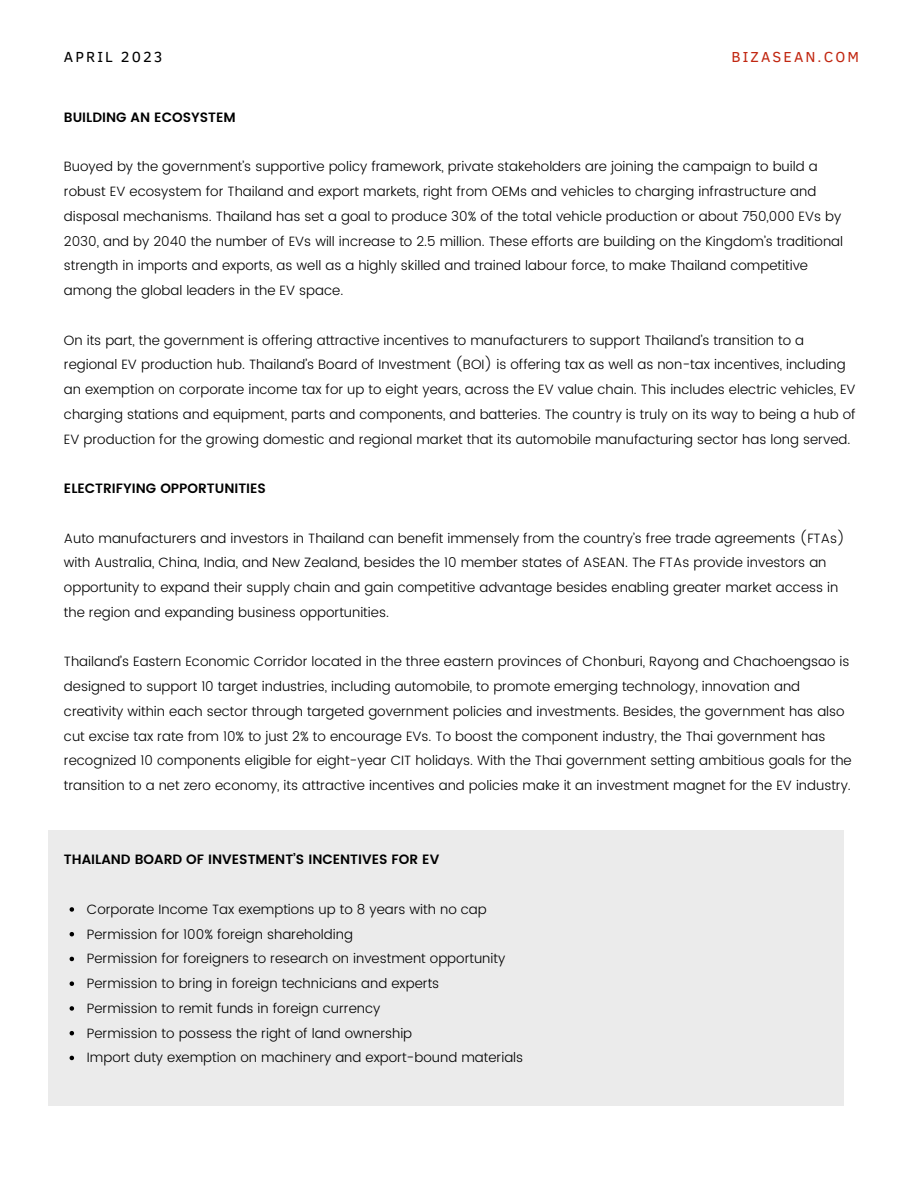
<style>
.page{position:relative;width:918px;height:1188px;background:#fff}
.page>*{position:absolute;margin:0;border:0;box-sizing:border-box;transform-origin:0 0}
.t1{font:15px "Clear Sans";letter-spacing:.14em;color:#000}
.t2{font:14.85px "Clear Sans";letter-spacing:.14em;color:#c12711}
.t3{font:300 13.5px/24.8px "Poppins";color:#000}
.t4{font:600 13.5px "Poppins";color:#000}
</style>
<div class="page">
<div style="left:49px;top:831px;width:795px;height:275px;background:#ebebeb"></div>
<svg style="left:70px;top:907px;width:4px;height:5px"></svg>
<svg style="left:70px;top:932px;width:4px;height:4px"></svg>
<svg style="left:70px;top:957px;width:4px;height:4px"></svg>
<svg style="left:70px;top:981px;width:4px;height:5px"></svg>
<svg style="left:70px;top:1006px;width:4px;height:5px"></svg>
<svg style="left:70px;top:1031px;width:4px;height:4px"></svg>
<svg style="left:70px;top:1056px;width:4px;height:4px"></svg>
<p class="t1" style="left:64px;top:45px;width:100px">APRIL 2023</p>
<p class="t2" style="left:732px;top:46px;width:129px">BIZASEAN.COM</p>
<p class="t4" style="left:64px;top:109px;width:173px">BUILDING AN ECOSYSTEM</p>
<p class="t3" style="left:64px;top:154px;width:781px">Buoyed by the government’s supportive policy framework, private stakeholders are joining the campaign to build a robust EV ecosystem for Thailand and export markets, right from OEMs and vehicles to charging infrastructure and disposal mechanisms. Thailand has set a goal to produce 30% of the total vehicle production or about 750,000 EVs by 2030, and by 2040 the number of EVs will increase to 2.5 million. These efforts are building on the Kingdom’s traditional strength in imports and exports, as well as a highly skilled and trained labour force, to make Thailand competitive among the global leaders in the EV space.</p>
<p class="t3" style="left:64px;top:328px;width:793px">On its part, the government is offering attractive incentives to manufacturers to support Thailand’s transition to a regional EV production hub. Thailand’s Board of Investment (BOI) is offering tax as well as non-tax incentives, including an exemption on corporate income tax for up to eight years, across the EV value chain. This includes electric vehicles, EV charging stations and equipment, parts and components, and batteries. The country is truly on its way to being a hub of EV production for the growing domestic and regional market that its automobile manufacturing sector has long served.</p>
<p class="t4" style="left:64px;top:481px;width:204px">ELECTRIFYING OPPORTUNITIES</p>
<p class="t3" style="left:64px;top:526px;width:782px">Auto manufacturers and investors in Thailand can benefit immensely from the country’s free trade agreements (FTAs) with Australia, China, India, and New Zealand, besides the 10 member states of ASEAN. The FTAs provide investors an opportunity to expand their supply chain and gain competitive advantage besides enabling greater market access in the region and expanding business opportunities.</p>
<p class="t3" style="left:64px;top:649px;width:789px">Thailand’s Eastern Economic Corridor located in the three eastern provinces of Chonburi, Rayong and Chachoengsao is designed to support 10 target industries, including automobile, to promote emerging technology, innovation and creativity within each sector through targeted government policies and investments. Besides, the government has also cut excise tax rate from 10% to just 2% to encourage EVs. To boost the component industry, the Thai government has recognized 10 components eligible for eight-year CIT holidays. With the Thai government setting ambitious goals for the transition to a net zero economy, its attractive incentives and policies make it an investment magnet for the EV industry.</p>
<p class="t4" style="left:64px;top:852px;width:377px">THAILAND BOARD OF INVESTMENT’S INCENTIVES FOR EV</p>
<p class="t3" style="left:87px;top:897px;width:438px">Corporate Income Tax exemptions up to 8 years with no cap Permission for 100% foreign shareholding<br>Permission for foreigners to research on investment opportunity Permission to bring in foreign technicians and experts<br>Permission to remit funds in foreign currency<br>Permission to possess the right of land ownership<br>Import duty exemption on machinery and export-bound materials</p>
</div>
